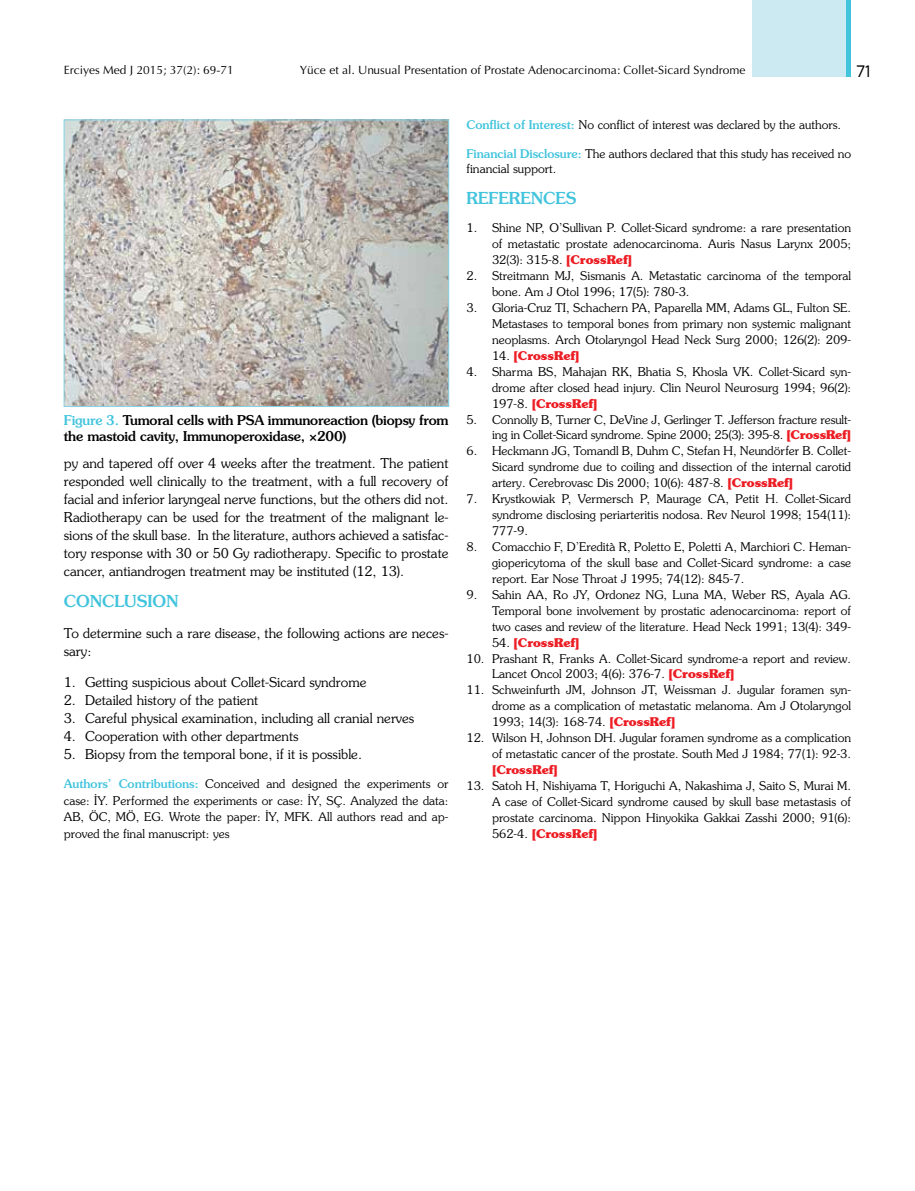
<style>
.page{position:relative;width:915px;height:1191px;background:#fff}
.page>*{position:absolute;margin:0;border:0;box-sizing:border-box;transform-origin:0 0}
.t1{font:500 16.5px "Souvenir Std";color:#42c4dd}
.t2{font:16.5px "Centrale Sans";color:#000}
.t3{font:300 13.5px/18px "Souvenir Std";color:#000;text-align:justify}
.t4{font:500 13.5px/16.2px "Souvenir Std";letter-spacing:-.01em;color:#000}
.t5{font:300 12px/15.9px "Souvenir Std";color:#000;text-align:justify}
.t6{font:12px "Optima Normal Tr";color:#000}
.t7{font:700 12px "Souvenir Std";color:#ed1d24}
.s1{color:#42c4dd}
.s2{font-weight:500;color:#42c4dd}
.s3{font-weight:700;color:#ed1d24}
.s4{font-weight:300;color:#000}
</style>
<div class="page">
<div style="left:752px;top:0;width:98px;height:77px;background:#cbeaf2"></div>
<hr style="left:846px;top:0;width:4px;height:77px;background:#42c4dd">
<img style="left:66px;top:122px;width:381px;height:283px">
<div style="left:64px;top:120px;width:385px;height:287px;border:1px solid #86d3e6"></div>
<p class="t6" style="left:64px;top:62px;width:171px">Erciyes Med J 2015; 37(2): 69-71</p>
<p class="t6" style="left:300px;top:62px;width:447px">Yüce et al. Unusual Presentation of Prostate Adenocarcinoma: Collet-Sicard Syndrome</p>
<h1 class="t2" style="left:856px;top:62px;width:15px">71</h1>
<p class="t4" style="left:64px;top:412px;width:386px"><span class="s1">Figure 3.</span> Tumoral cells with PSA immunoreaction (biopsy from the mastoid cavity, Immunoperoxidase, ×200)</p>
<p class="t3" style="left:64px;top:454px;width:386px">py and tapered off over 4 weeks after the treatment. The patient responded well clinically to the treatment, with a full recovery of facial and inferior laryngeal nerve functions, but the others did not.<br>Radiotherapy can be used for the treatment of the malignant le&shy;sions of the skull base. In the literature, authors achieved a satisfac&shy;tory response with 30 or 50 Gy radiotherapy. Specific to prostate cancer, antiandrogen treatment may be instituted (12, 13).</p>
<h1 class="t1" style="left:64px;top:591px;width:116px">CONCLUSION</h1>
<p class="t3" style="left:64px;top:624px;width:386px">To determine such a rare disease, the following actions are neces&shy;sary:</p>
<p class="t3" style="left:64px;top:673px;width:304px">1. Getting suspicious about Collet-Sicard syndrome</p>
<p class="t3" style="left:64px;top:691px;width:196px">2. Detailed history of the patient</p>
<p class="t3" style="left:64px;top:709px;width:352px">3. Careful physical examination, including all cranial nerves</p>
<p class="t3" style="left:64px;top:727px;width:236px">4. Cooperation with other departments</p>
<p class="t3" style="left:64px;top:745px;width:300px">5. Biopsy from the temporal bone, if it is possible.</p>
<p class="t5" style="left:64px;top:776px;width:386px;line-height:16.5px"><span class="s2">Authors’ Contributions:</span> Conceived and designed the experiments or case: İY. Performed the experiments or case: İY, SÇ. Analyzed the data:<br>AB, ÖC, MÖ, EG. Wrote the paper: İY, MFK. All authors read and ap&shy;proved the final manuscript: yes</p>
<p class="t5" style="left:466px;top:117px;width:376px"><span class="s2">Conflict of Interest:</span> No conflict of interest was declared by the authors.</p>
<p class="t5" style="left:466px;top:145px;width:386px"><span class="s2">Financial Disclosure:</span> The authors declared that this study has received no financial support.</p>
<h1 class="t1" style="left:466px;top:188px;width:111px">REFERENCES</h1>
<p class="t5" style="left:492px;top:220px;width:360px;text-indent:-26px">1. Shine NP, O’Sullivan P. Collet-Sicard syndrome: a rare presentation of metastatic prostate adenocarcinoma. Auris Nasus Larynx 2005; 32(3): 315-8. <span class="s3">[CrossRef]</span></p>
<p class="t5" style="left:492px;top:268px;width:360px;text-indent:-26px">2. Streitmann MJ, Sismanis A. Metastatic carcinoma of the temporal bone. Am J Otol 1996; 17(5): 780-3.</p>
<p class="t5" style="left:492px;top:300px;width:360px;text-indent:-26px">3. Gloria-Cruz TI, Schachern PA, Paparella MM, Adams GL, Fulton SE.<br>Metastases to temporal bones from primary non systemic malignant neoplasms. Arch Otolaryngol Head Neck Surg 2000; 126(2): 209-</p>
<p class="t7" style="left:492px;top:348px;width:89px"><span class="s4">14.</span> [CrossRef]</p>
<p class="t5" style="left:492px;top:363px;width:360px;text-indent:-26px">4. Sharma BS, Mahajan RK, Bhatia S, Khosla VK. Collet-Sicard syn&shy;drome after closed head injury. Clin Neurol Neurosurg 1994; 96(2):<br>197-8. <span class="s3">[CrossRef]</span></p>
<p class="t5" style="left:466px;top:411px;width:386px;text-align:right">5. Connolly B, Turner C, DeVine J, Gerlinger T. Jefferson fracture result&shy;ing in Collet-Sicard syndrome. Spine 2000; 25(3): 395-8. <span class="s3">[CrossRef]</span></p>
<p class="t5" style="left:492px;top:443px;width:360px;text-indent:-26px">6. Heckmann JG, Tomandl B, Duhm C, Stefan H, Neundörfer B. Collet-Sicard syndrome due to coiling and dissection of the internal carotid artery. Cerebrovasc Dis 2000; 10(6): 487-8. <span class="s3">[CrossRef]</span></p>
<p class="t5" style="left:492px;top:491px;width:360px;text-indent:-26px">7. Krystkowiak P, Vermersch P, Maurage CA, Petit H. Collet-Sicard syndrome disclosing periarteritis nodosa. Rev Neurol 1998; 154(11):<br>777-9.</p>
<p class="t5" style="left:492px;top:539px;width:360px;text-indent:-26px">8. Comacchio F, D’Eredità R, Poletto E, Poletti A, Marchiori C. Heman&shy;giopericytoma of the skull base and Collet-Sicard syndrome: a case report. Ear Nose Throat J 1995; 74(12): 845-7.</p>
<p class="t5" style="left:492px;top:586px;width:360px;text-indent:-26px">9. Sahin AA, Ro JY, Ordonez NG, Luna MA, Weber RS, Ayala AG.<br>Temporal bone involvement by prostatic adenocarcinoma: report of two cases and review of the literature. Head Neck 1991; 13(4): 349-</p>
<p class="t7" style="left:492px;top:634px;width:89px"><span class="s4">54.</span> [CrossRef]</p>
<p class="t5" style="left:492px;top:650px;width:360px;text-indent:-26px">10. Prashant R, Franks A. Collet-Sicard syndrome-a report and review.<br>Lancet Oncol 2003; 4(6): 376-7. <span class="s3">[CrossRef]</span></p>
<p class="t5" style="left:492px;top:682px;width:360px;text-indent:-26px">11. Schweinfurth JM, Johnson JT, Weissman J. Jugular foramen syn&shy;drome as a complication of metastatic melanoma. Am J Otolaryngol 1993; 14(3): 168-74. <span class="s3">[CrossRef]</span></p>
<p class="t5" style="left:466px;top:730px;width:386px;text-align:right">12. Wilson H, Johnson DH. Jugular foramen syndrome as a complication of metastatic cancer of the prostate. South Med J 1984; 77(1): 92-3.</p>
<p class="t7" style="left:492px;top:762px;width:67px">[CrossRef]</p>
<p class="t5" style="left:492px;top:777px;width:360px;text-indent:-26px">13. Satoh H, Nishiyama T, Horiguchi A, Nakashima J, Saito S, Murai M.<br>A case of Collet-Sicard syndrome caused by skull base metastasis of prostate carcinoma. Nippon Hinyokika Gakkai Zasshi 2000; 91(6):<br>562-4. <span class="s3">[CrossRef]</span></p>
</div>
